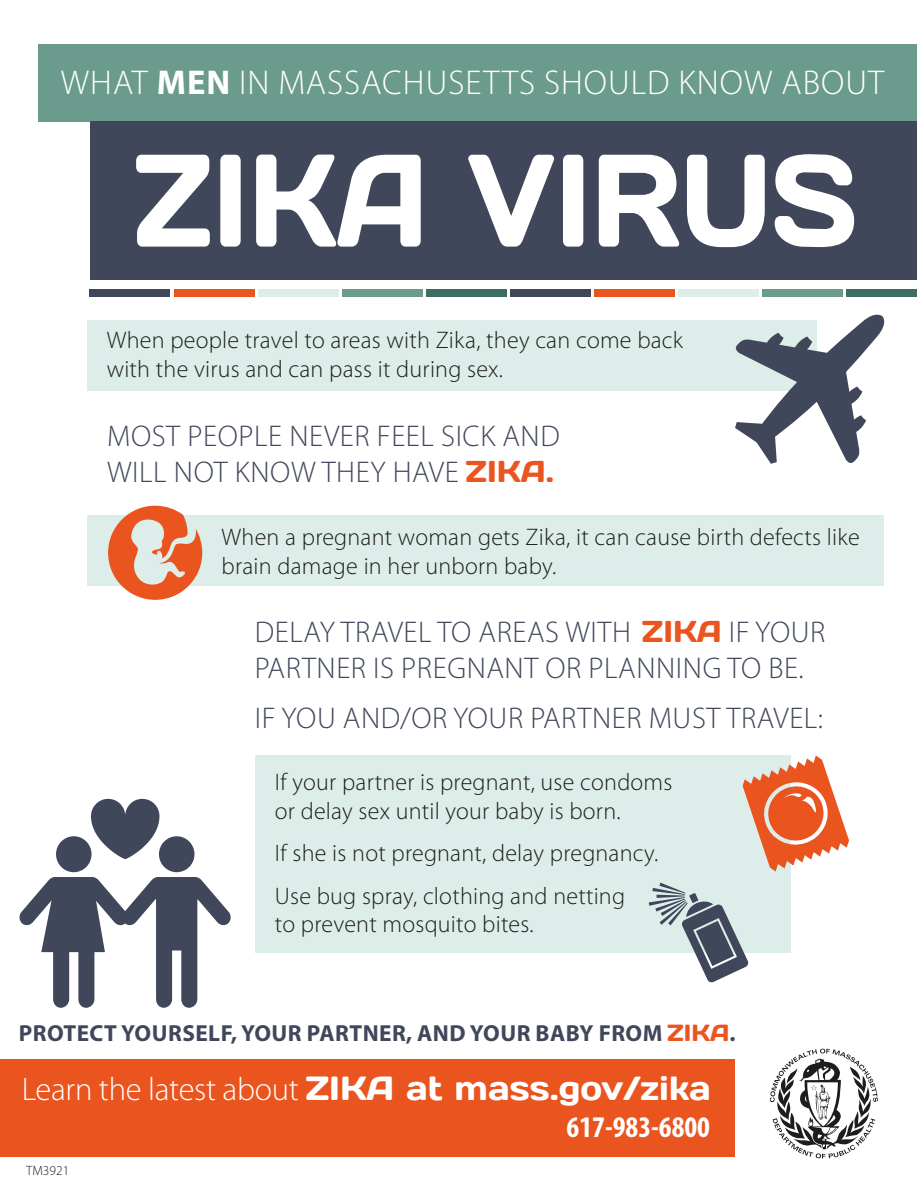
<style>
.page{position:relative;width:917px;height:1187px;background:#fff}
.page>*{position:absolute;margin:0;border:0;box-sizing:border-box;transform-origin:0 0}
.t1{font:131.1px "Days";color:#fff;scale:.84 1}
.t2{font:300 34.5px "Myriad Pro";letter-spacing:.03em;color:#fff}
.t3{font:300 32.55px "Myriad Pro";letter-spacing:-.01em;color:#fff}
.t4{font:300 30px/36px "Myriad Pro";letter-spacing:.02em;color:#40475a}
.t5{font:700 condensed 30px "Myriad Pro";color:#fff}
.t6{font:300 24px/28.8px "Myriad Pro";letter-spacing:.01em;color:#1d1d1b}
.t7{font:700 23.25px "Myriad Pro";letter-spacing:.02em;color:#40475a}
.t8{font:300 13.5px "Myriad Pro";color:#1d1d1b}
.s1{font-weight:700}
.s2{font-family:"Days";font-weight:400;color:#ea541f}
.s3{font-family:"Days";font-weight:400;font-size:33.3px}
</style>
<div class="page">
<div style="left:254px;top:755px;width:536px;height:198px;background:#ddeeea"></div>
<div style="left:87px;top:320px;width:730px;height:71px;background:#ddeeea"></div>
<div style="left:87px;top:515px;width:796px;height:71px;background:#ddeeea"></div>
<div style="left:38px;top:45px;width:878px;height:77px;background:#6b9b8c"></div>
<div style="left:90px;top:121px;width:826px;height:159px;background:#40475a"></div>
<svg style="left:769px;top:1048px;width:108px;height:110px"></svg>
<div style="left:426px;top:289px;width:80px;height:7px;background:#406d61"></div>
<div style="left:342px;top:289px;width:80px;height:7px;background:#6b9b8c"></div>
<div style="left:258px;top:289px;width:80px;height:7px;background:#ddeeea"></div>
<div style="left:174px;top:289px;width:80px;height:7px;background:#ea541f"></div>
<div style="left:90px;top:289px;width:80px;height:7px;background:#40475a"></div>
<div style="left:845px;top:289px;width:71px;height:7px;background:#406d61"></div>
<div style="left:761px;top:289px;width:81px;height:7px;background:#6b9b8c"></div>
<div style="left:677px;top:289px;width:81px;height:7px;background:#ddeeea"></div>
<div style="left:593px;top:289px;width:81px;height:7px;background:#ea541f"></div>
<div style="left:509px;top:289px;width:81px;height:7px;background:#40475a"></div>
<svg style="left:742px;top:755px;width:106px;height:116px"></svg>
<div style="left:0;top:1059px;width:735px;height:97px;background:#ea541f"></div>
<svg style="left:735px;top:314px;width:150px;height:150px"></svg>
<svg style="left:108px;top:505px;width:94px;height:94px"></svg>
<svg style="left:648px;top:882px;width:100px;height:100px"></svg>
<svg style="left:91px;top:798px;width:68px;height:61px"></svg>
<div style="left:56px;top:836px;width:35px;height:36px;background:#40475a;border-radius:50%"></div>
<div style="left:159px;top:836px;width:35px;height:36px;background:#40475a;border-radius:50%"></div>
<svg style="left:19px;top:877px;width:212px;height:130px"></svg>
<p class="t2" style="left:61px;top:61px;width:824px">WHAT <span class="s1">MEN</span> IN MASSACHUSETTS SHOULD KNOW ABOUT</p>
<p class="t1" style="left:133px;top:116px;width:863px">ZIKA VIRUS</p>
<p class="t6" style="left:107px;top:325px;width:577px">When people travel to areas with Zika, they can come back with the virus and can pass it during sex.</p>
<p class="t4" style="left:107px;top:418px;width:454px">MOST PEOPLE NEVER FEEL SICK AND<br>WILL NOT KNOW THEY HAVE <span class="s2">ZIKA.</span></p>
<p class="t6" style="left:221px;top:522px;width:639px">When a pregnant woman gets Zika, it can cause birth defects like brain damage in her unborn baby.</p>
<p class="t4" style="left:255px;top:613px;width:572px">DELAY TRAVEL TO AREAS WITH <span class="s2">ZIKA</span> IF YOUR<br>PARTNER IS PREGNANT OR PLANNING TO BE.</p>
<p class="t4" style="left:255px;top:699px;width:569px">IF YOU AND/OR YOUR PARTNER MUST TRAVEL:</p>
<p class="t6" style="left:275px;top:767px;width:399px">If your partner is pregnant, use condoms or delay sex until your baby is born.</p>
<p class="t6" style="left:275px;top:838px;width:385px">If she is not pregnant, delay pregnancy.</p>
<p class="t6" style="left:275px;top:880px;width:351px">Use bug spray, clothing and netting to prevent mosquito bites.</p>
<p class="t7" style="left:19px;top:1017px;width:717px">PROTECT YOURSELF, YOUR PARTNER, AND YOUR BABY FROM <span class="s2">ZIKA</span>.</p>
<p class="t3" style="left:22px;top:1069px;width:690px">Learn the latest about <span class="s3">ZIKA at mass.gov/zika</span></p>
<p class="t8" style="left:26px;top:1162px;width:45px">TM3921</p>
<p class="t5" style="left:566px;top:1108px;width:145px">617-983-6800</p>
</div>
